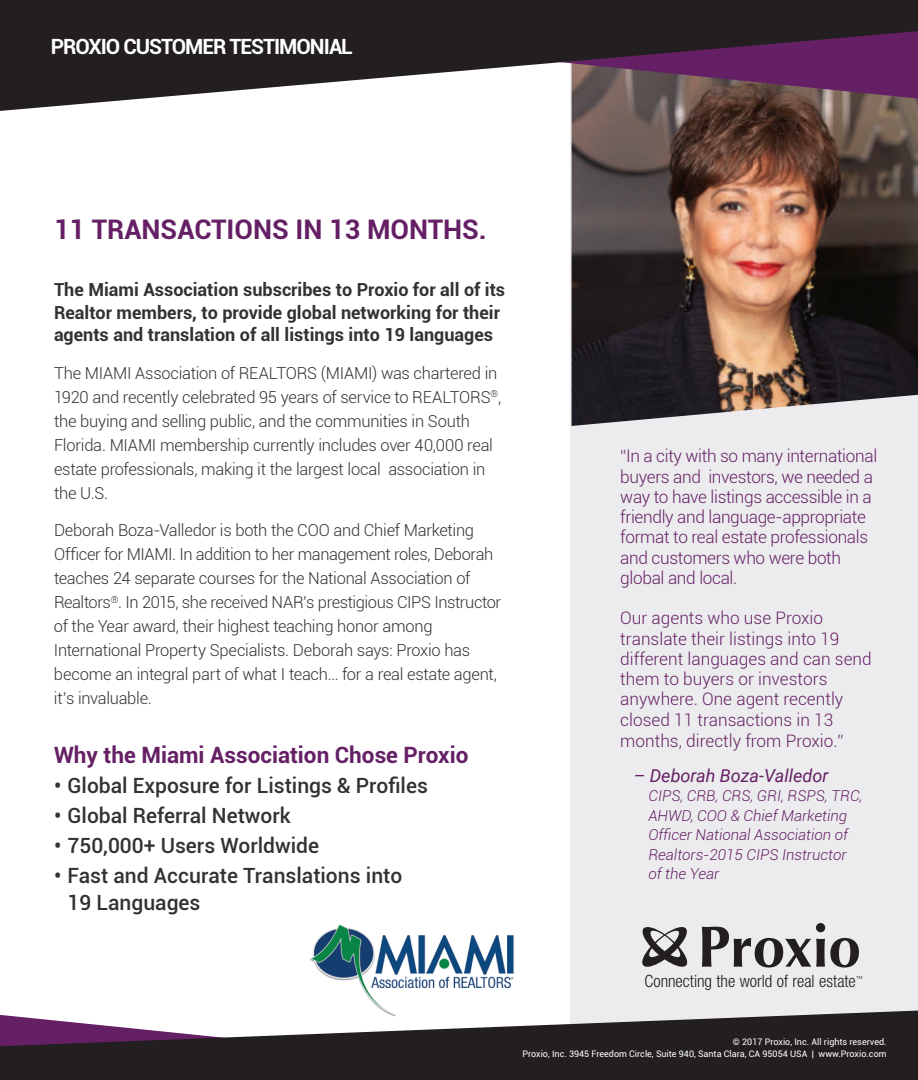
<style>
.page{position:relative;width:918px;height:1080px;background:#fff}
.page>*{position:absolute;margin:0;border:0;box-sizing:border-box;transform-origin:0 0}
.t1{font:700 27px "Roboto";color:#652065}
.t2{font:700 22.5px "Roboto";color:#652065}
.t3{font:500 21px/27px "Roboto";color:#313232}
.t4{font:700 21px "Roboto";letter-spacing:-.05em;color:#fff}
.t5{font:700 18px/22.5px "Roboto";color:#313232}
.t6{font:italic 18px "Roboto";color:#652065}
.t7{font:300 17.25px/20.2px "Roboto";letter-spacing:-.02em;color:#652065}
.t8{font:300 17.25px/20.4px "Roboto";color:#652065}
.t9{font:300 condensed 16.95px "Helvetica Neue LT Std";color:#231f20}
.t10{font:300 16.5px/24px "Roboto";letter-spacing:-.015em;color:#313232}
.t11{font:italic 300 15px/19.5px "Roboto";color:#652065}
.t12{font:9px/12px "Roboto";color:#fff;text-align:right}
.t13{font:300 condensed 6.9px "Helvetica Neue LT Std";color:#231f20}
</style>
<div class="page">
<div style="left:570px;top:14px;width:348px;height:1017px;background:#ececee"></div>
<img style="left:572px;top:111px;width:346px;height:315px">
<svg style="left:702px;top:923px;width:157px;height:45px"></svg>
<svg style="left:642px;top:927px;width:46px;height:40px"></svg>
<svg style="left:0;top:1011px;width:918px;height:69px;fill:#231f20"></svg>
<svg style="left:0;top:0;width:918px;height:111px;background:#50444c"></svg>
<img style="left:308px;top:924px;width:211px;height:95px">
<p class="t4" style="left:51px;top:32px;width:304px">PROXIO CUSTOMER TESTIMONIAL</p>
<h1 class="t1" style="left:54px;top:210px;width:434px">11 TRANSACTIONS IN 13 MONTHS.</h1>
<p class="t5" style="left:54px;top:278px;width:453px">The Miami Association subscribes to Proxio for all of its<br>Realtor members, to provide global networking for their agents and translation of all listings into 19 languages</p>
<p class="t10" style="left:54px;top:360px;width:449px">The MIAMI Association of REALTORS (MIAMI) was chartered in 1920 and recently celebrated 95 years of service to REALTORS<sup>®</sup>, the buying and selling public, and the communities in South Florida. MIAMI membership currently includes over 40,000 real estate professionals, making it the largest local association in the U.S.</p>
<p class="t10" style="left:54px;top:518px;width:449px">Deborah Boza-Valledor is both the COO and Chief Marketing Officer for MIAMI. In addition to her management roles, Deborah teaches 24 separate courses for the National Association of Realtors<sup>®</sup>. In 2015, she received NAR’s prestigious CIPS Instructor of the Year award, their highest teaching honor among International Property Specialists. Deborah says: Proxio has become an integral part of what I teach… for a real estate agent, it’s invaluable.</p>
<h2 class="t2" style="left:54px;top:739px;width:416px">Why the Miami Association Chose Proxio</h2>
<p class="t3" style="left:54px;top:771px;width:375px">• Global Exposure for Listings &amp; Profiles</p>
<p class="t3" style="left:54px;top:801px;width:238px">• Global Referral Network</p>
<p class="t3" style="left:54px;top:831px;width:267px">• 750,000+ Users Worldwide</p>
<p class="t3" style="left:68px;top:861px;width:336px;text-indent:-14px">• Fast and Accurate Translations into<br>19 Languages</p>
<p class="t7" style="left:620px;top:446px;width:258px">“In a city with so many international buyers and investors, we needed a way to have listings accessible in a friendly and language-appropriate format to real estate professionals and customers who were both global and local.</p>
<p class="t8" style="left:620px;top:608px;width:253px">Our agents who use Proxio translate their listings into 19 different languages and can send them to buyers or investors anywhere. One agent recently closed 11 transactions in 13 months, directly from Proxio.”</p>
<p class="t6" style="left:634px;top:763px;width:196px">– Deborah Boza-Valledor</p>
<p class="t11" style="left:648px;top:786px;width:216px">CIPS, CRB, CRS, GRI, RSPS, TRC,<br>AHWD, COO &amp; Chief Marketing<br>Officer National Association of<br>Realtors-2015 CIPS Instructor of the Year</p>
<p class="t9" style="left:644px;top:972px;width:213px">Connecting the world of real estate</p>
<p class="t13" style="left:856px;top:974px;width:8px">™</p>
<p class="t12" style="left:522px;top:1035px;width:366px">© 2017 Proxio, Inc. All rights reserved.<br>Proxio, Inc. 3945 Freedom Circle, Suite 940, Santa Clara, CA 95054 USA | www.Proxio.com</p>
</div>
